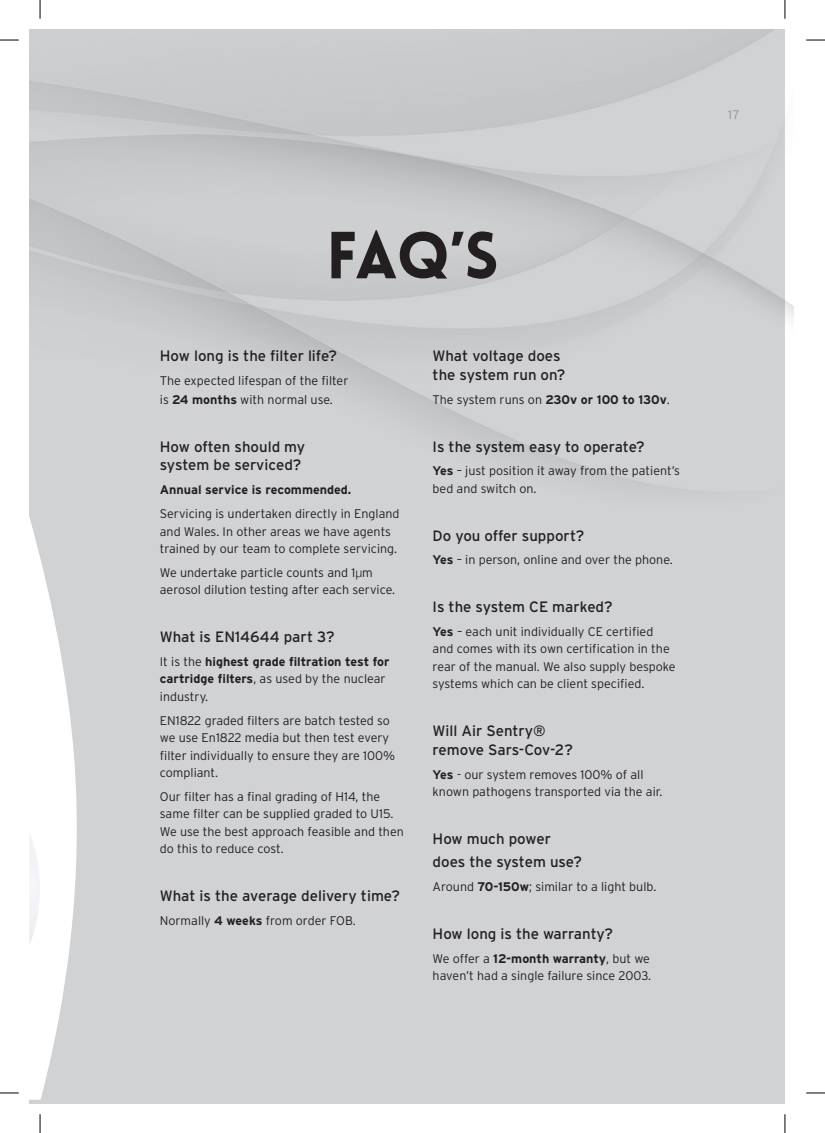
<style>
.page{position:relative;width:825px;height:1133px;background:#fff}
.page>*{position:absolute;margin:0;border:0;box-sizing:border-box;transform-origin:0 0}
.t1{font:900 65px "Lovelo";color:#231f20}
.t2{font:15px/18.8px "Interstate";color:#231f20}
.t3{font:300 12.5px/17.5px "Interstate";color:#231f20}
.t4{font:700 12.5px/17.5px "Interstate";color:#231f20}
.t5{font:300 12.5px "Interstate";color:#939598}
.s1{font-weight:700}
.s2{font-family:"Helvetica"}
.s3{font-weight:300}
</style>
<div class="page">
<div style="left:29px;top:795px;width:755px;height:308px;background:#d1d2d4"></div>
<img style="left:29px;top:832px;width:11px;height:113px">
<svg style="left:0;top:39px;width:19px;height:2px"></svg>
<svg style="left:806px;top:39px;width:18px;height:2px"></svg>
<svg style="left:0;top:1092px;width:19px;height:1px"></svg>
<svg style="left:806px;top:1092px;width:18px;height:1px"></svg>
<svg style="left:39px;top:0;width:2px;height:19px"></svg>
<svg style="left:39px;top:1114px;width:2px;height:18px"></svg>
<svg style="left:784px;top:0;width:1px;height:19px"></svg>
<svg style="left:784px;top:1114px;width:1px;height:18px"></svg>
<h1 class="t1" style="left:326px;top:215px;width:174px">FAQ’s</h1>
<p class="t2" style="left:160px;top:346px;width:179px">How long is the filter life?</p>
<p class="t3" style="left:160px;top:371px;width:190px;line-height:18.8px">The expected lifespan of the filter is <span class="s1">24 months</span> with normal use.</p>
<p class="t2" style="left:160px;top:437px;width:147px">How often should my system be serviced?</p>
<p class="t4" style="left:160px;top:481px;width:193px">Annual service is recommended.</p>
<p class="t3" style="left:160px;top:505px;width:241px">Servicing is undertaken directly in England and Wales. In other areas we have agents trained by our team to complete servicing.</p>
<p class="t3" style="left:160px;top:563px;width:237px">We undertake particle counts and 1<span class="s2">μ</span>m aerosol dilution testing after each service.</p>
<p class="t2" style="left:160px;top:627px;width:176px">What is EN14644 part 3?</p>
<p class="t4" style="left:160px;top:652px;width:231px"><span class="s3">It is the</span> highest grade filtration test for cartridge filters<span class="s3">, as used by the nuclear industry.</span></p>
<p class="t3" style="left:160px;top:711px;width:237px">EN1822 graded filters are batch tested so we use En1822 media but then test every filter individually to ensure they are 100% compliant.</p>
<p class="t3" style="left:160px;top:787px;width:245px">Our filter has a final grading of H14, the same filter can be supplied graded to U15.<br>We use the best approach feasible and then do this to reduce cost.</p>
<p class="t2" style="left:160px;top:886px;width:241px">What is the average delivery time?</p>
<p class="t3" style="left:160px;top:911px;width:197px">Normally <span class="s1">4 weeks</span> from order FOB.</p>
<p class="t2" style="left:432px;top:346px;width:134px">What voltage does the system run on?</p>
<p class="t3" style="left:432px;top:391px;width:238px">The system runs on <span class="s1">230v or 100 to 130v</span>.</p>
<p class="t2" style="left:432px;top:437px;width:213px">Is the system easy to operate?</p>
<p class="t3" style="left:432px;top:462px;width:249px"><span class="s1">Yes</span> – just position it away from the patient’s bed and switch on.</p>
<p class="t2" style="left:432px;top:525px;width:153px">Do you offer support?</p>
<p class="t3" style="left:432px;top:551px;width:241px"><span class="s1">Yes</span> – in person, online and over the phone.</p>
<p class="t2" style="left:432px;top:597px;width:181px">Is the system CE marked?</p>
<p class="t3" style="left:432px;top:622px;width:244px"><span class="s1">Yes</span> – each unit individually CE certified and comes with its own certification in the rear of the manual. We also supply bespoke systems which can be client specified.</p>
<p class="t2" style="left:432px;top:721px;width:142px">Will Air Sentry® remove Sars-Cov-2?</p>
<p class="t3" style="left:432px;top:765px;width:231px"><span class="s1">Yes</span> - our system removes 100% of all known pathogens transported via the air.</p>
<p class="t2" style="left:432px;top:826px;width:151px;line-height:23.8px">How much power does the system use?</p>
<p class="t3" style="left:432px;top:878px;width:225px">Around <span class="s1">70-150w</span>; similar to a light bulb.</p>
<p class="t2" style="left:432px;top:924px;width:182px">How long is the warranty?</p>
<p class="t3" style="left:432px;top:949px;width:220px">We offer a <span class="s1">12-month warranty</span>, but we haven’t had a single failure since 2003.</p>
<p class="t5" style="left:727px;top:107px;width:13px">17</p>
</div>
